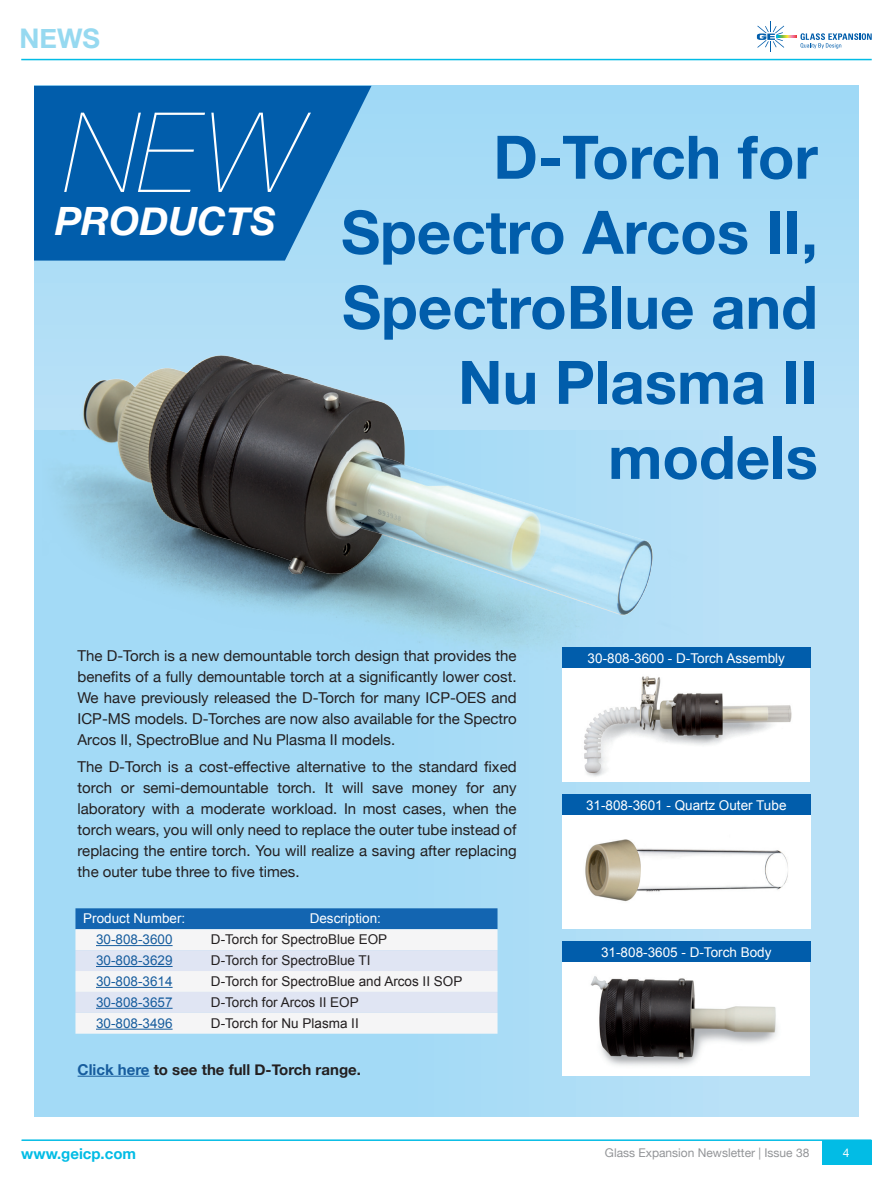
<style>
.page{position:relative;width:893px;height:1187px;background:#fff}
.page>*{position:absolute;margin:0;border:0;box-sizing:border-box;transform-origin:0 0}
.t1{font:italic 200 111px "Helvetica Neue";color:#fff}
.t2{font:700 60px/75px "Helvetica Neue";color:#015dab;text-align:right}
.t3{font:italic 700 39px "Helvetica Neue";color:#fff}
.t4{font:700 27px "Helvetica Neue";color:#96d9f0}
.t5{font:15px/21px "Helvetica Neue";color:#231f20;text-align:justify}
.t6{font:700 15px "Helvetica Neue";color:#231f20}
.t7{font:700 15px "Helvetica Neue";color:#02bce5}
.t8{font:13.5px "Arial";color:#231f20}
.t9{font:13.5px "Arial";color:#fff}
.t10{font:13.5px "Arial";color:#175d9e}
.t11{font:12px "Helvetica Neue";color:#939598}
.t12{font:12px "Helvetica Neue";color:#fff}
.s1{color:#175d9e}
</style>
<div class="page">
<div style="left:822px;top:1140px;width:50px;height:24px;background:#02bce5"></div>
<hr style="left:21px;top:59px;width:851px;height:1px;background:#02bce5">
<hr style="left:22px;top:1139px;width:849px;height:1px;background:#02bce5">
<svg style="left:757px;top:21px;width:115px;height:31px"></svg>
<div style="left:34px;top:86px;width:825px;height:1030px;background:linear-gradient(to right,#9cd8f6,#bae1f7)"></div>
<div style="left:34px;top:86px;width:825px;height:343px;background:linear-gradient(to bottom,#9fd9f6,#b9e1f7)"></div>
<svg style="left:34px;top:86px;width:337px;height:174px;background:#166db4"></svg>
<hr style="left:78px;top:1075px;width:72px;height:1px;background:#175d9e">
<svg style="left:75px;top:908px;width:422px;height:125px"></svg>
<hr style="left:96px;top:945px;width:77px;height:1px;background:#175d9e">
<hr style="left:96px;top:965px;width:77px;height:1px;background:#175d9e">
<hr style="left:96px;top:986px;width:77px;height:1px;background:#175d9e">
<hr style="left:96px;top:1007px;width:77px;height:1px;background:#175d9e">
<hr style="left:96px;top:1028px;width:77px;height:1px;background:#175d9e">
<img style="left:43px;top:272px;width:645px;height:430px">
<div style="left:562px;top:664px;width:248px;height:117px;background:#fff"></div>
<img style="left:568px;top:667px;width:238px;height:110px">
<img style="left:562px;top:815px;width:248px;height:113px">
<div style="left:562px;top:959px;width:248px;height:116px;background:#fff"></div>
<img style="left:580px;top:961px;width:210px;height:105px">
<div style="left:562px;top:940px;width:248px;height:21px;background:#015dab"></div>
<div style="left:562px;top:794px;width:248px;height:21px;background:#015dab"></div>
<div style="left:562px;top:646px;width:248px;height:21px;background:#015dab"></div>
<h3 class="t4" style="left:20px;top:17px;width:82px">NEWS</h3>
<h1 class="t1" style="left:65px;top:66px;width:238px">NEW</h1>
<h3 class="t3" style="left:55px;top:190px;width:222px">PRODUCTS</h3>
<h2 class="t2" style="left:341px;top:121px;width:478px">D-Torch for<br>Spectro Arcos II,<br>SpectroBlue and<br>Nu Plasma II models</h2>
<p class="t5" style="left:78px;top:646px;width:441px">The D-Torch is a new demountable torch design that provides the benefits of a fully demountable torch at a significantly lower cost.<br>We have previously released the D-Torch for many ICP-OES and ICP-MS models. D-Torches are now also available for the Spectro Arcos II, SpectroBlue and Nu Plasma II models.</p>
<p class="t5" style="left:78px;top:757px;width:441px">The D-Torch is a cost-effective alternative to the standard fixed torch or semi-demountable torch. It will save money for any laboratory with a moderate workload. In most cases, when the torch wears, you will only need to replace the outer tube instead of replacing the entire torch. You will realize a saving after replacing the outer tube three to five times.</p>
<p class="t9" style="left:83px;top:909px;width:104px">Product Number:</p>
<p class="t9" style="left:310px;top:909px;width:73px">Description:</p>
<p class="t10" style="left:96px;top:930px;width:78px">30-808-3600</p>
<p class="t8" style="left:211px;top:930px;width:178px">D-Torch for SpectroBlue EOP</p>
<p class="t10" style="left:96px;top:951px;width:78px">30-808-3629</p>
<p class="t8" style="left:211px;top:951px;width:161px">D-Torch for SpectroBlue TI</p>
<p class="t10" style="left:96px;top:972px;width:78px">30-808-3614</p>
<p class="t8" style="left:211px;top:972px;width:253px">D-Torch for SpectroBlue and Arcos II SOP</p>
<p class="t10" style="left:96px;top:993px;width:78px">30-808-3657</p>
<p class="t8" style="left:211px;top:993px;width:149px">D-Torch for Arcos II EOP</p>
<p class="t10" style="left:96px;top:1014px;width:78px">30-808-3496</p>
<p class="t8" style="left:211px;top:1014px;width:149px">D-Torch for Nu Plasma II</p>
<p class="t6" style="left:78px;top:1057px;width:285px"><span class="s1">Click here</span> to see the full D-Torch range.</p>
<p class="t9" style="left:588px;top:649px;width:199px">30-808-3600 - D-Torch Assembly</p>
<p class="t9" style="left:586px;top:796px;width:202px">31-808-3601 - Quartz Outer Tube</p>
<p class="t9" style="left:601px;top:942px;width:172px">31-808-3605 - D-Torch Body</p>
<p class="t7" style="left:21px;top:1141px;width:116px">www.geicp.com</p>
<p class="t11" style="left:605px;top:1143px;width:206px">Glass Expansion Newsletter | Issue 38</p>
<p class="t12" style="left:843px;top:1143px;width:8px">4</p>
</div>
